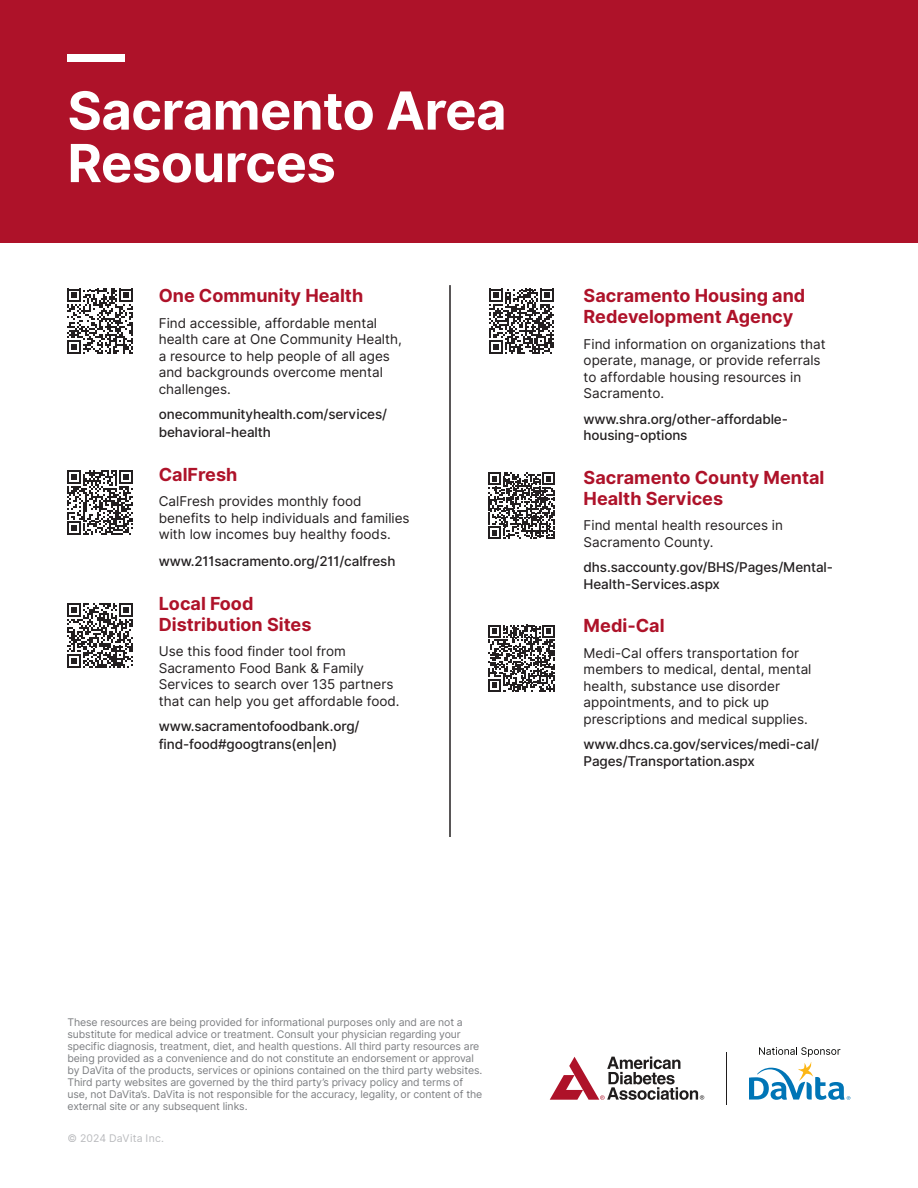
<style>
.page{position:relative;width:918px;height:1188px;background:#fff}
.page>*{position:absolute;margin:0;border:0;box-sizing:border-box;transform-origin:0 0}
.t1{font:700 52.5px/52.5px "Inter";letter-spacing:-.01em;color:#fff}
.t2{font:700 18px/21px "Inter";color:#ae1229}
.t3{font:13.5px/16.5px "Inter";color:#231f20}
.t4{font:500 13.5px/16.5px "Inter";letter-spacing:-.01em;color:#231f20}
.t5{font:10.5px/12px "Inter";letter-spacing:-.01em;color:#7c7e81}
.t6{font:10.5px "Inter";letter-spacing:.02em;color:#babbbe}
</style>
<div class="page">
<div style="left:0;top:0;width:918px;height:243px;background:#ae1229"></div>
<div style="left:68px;top:54px;width:57px;height:8px;background:#fff"></div>
<svg style="left:67px;top:289px;width:66px;height:65px"></svg>
<svg style="left:67px;top:470px;width:66px;height:65px"></svg>
<svg style="left:67px;top:603px;width:66px;height:65px"></svg>
<hr style="left:449px;top:285px;width:2px;height:552px;background:#231f20">
<svg style="left:488px;top:472px;width:67px;height:67px"></svg>
<svg style="left:488px;top:625px;width:67px;height:66px"></svg>
<svg style="left:489px;top:289px;width:65px;height:65px"></svg>
<hr style="left:726px;top:1052px;width:1px;height:52px;background:#201d1d">
<svg style="left:550px;top:1057px;width:154px;height:43px"></svg>
<svg style="left:749px;top:1047px;width:101px;height:53px"></svg>
<h1 class="t1" style="left:68px;top:85px;width:441px">Sacramento Area<br>Resources</h1>
<h2 class="t2" style="left:159px;top:286px;width:206px">One Community Health</h2>
<p class="t3" style="left:159px;top:314px;width:245px">Find accessible, affordable mental health care at One Community Health, a resource to help people of all ages and backgrounds overcome mental challenges.</p>
<p class="t4" style="left:159px;top:406px;width:230px;line-height:18px">onecommunityhealth.com/services/ behavioral-health</p>
<h2 class="t2" style="left:159px;top:464px;width:80px">CalFresh</h2>
<p class="t3" style="left:159px;top:493px;width:252px">CalFresh provides monthly food benefits to help individuals and families with low incomes buy healthy foods.</p>
<p class="t4" style="left:159px;top:553px;width:238px">www.211sacramento.org/211/calfresh</p>
<h2 class="t2" style="left:159px;top:593px;width:154px">Local Food<br>Distribution Sites</h2>
<p class="t3" style="left:159px;top:643px;width:242px">Use this food finder tool from Sacramento Food Bank &amp; Family Services to search over 135 partners that can help you get affordable food.</p>
<p class="t4" style="left:159px;top:718px;width:202px;line-height:18px">www.sacramentofoodbank.org/ find-food#googtrans(en|en)</p>
<h2 class="t2" style="left:584px;top:286px;width:223px">Sacramento Housing and<br>Redevelopment Agency</h2>
<p class="t3" style="left:584px;top:335px;width:244px">Find information on organizations that operate, manage, or provide referrals to affordable housing resources in<br>Sacramento.</p>
<p class="t4" style="left:584px;top:411px;width:206px">www.shra.org/other-affordable&shy;housing-options</p>
<h2 class="t2" style="left:584px;top:467px;width:242px">Sacramento County Mental<br>Health Services</h2>
<p class="t3" style="left:584px;top:517px;width:201px">Find mental health resources in<br>Sacramento County.</p>
<p class="t4" style="left:584px;top:559px;width:251px">dhs.saccounty.gov/BHS/Pages/Mental-<br>Health-Services.aspx</p>
<h2 class="t2" style="left:584px;top:616px;width:83px">Medi-Cal</h2>
<p class="t3" style="left:584px;top:644px;width:229px">Medi-Cal offers transportation for members to medical, dental, mental health, substance use disorder appointments, and to pick up prescriptions and medical supplies.</p>
<p class="t4" style="left:584px;top:736px;width:237px">www.dhcs.ca.gov/services/medi-cal/<br>Pages/Transportation.aspx</p>
<p class="t5" style="left:68px;top:1016px;width:416px">These resources are being provided for informational purposes only and are not a substitute for medical advice or treatment. Consult your physician regarding your specific diagnosis, treatment, diet, and health questions. All third party resources are being provided as a convenience and do not constitute an endorsement or approval by DaVita of the products, services or opinions contained on the third party websites.<br>Third party websites are governed by the third party’s privacy policy and terms of use, not DaVita’s. DaVita is not responsible for the accuracy, legality, or content of the external site or any subsequent links.</p>
<p class="t6" style="left:68px;top:1130px;width:98px">© 2024 DaVita Inc.</p>
</div>
